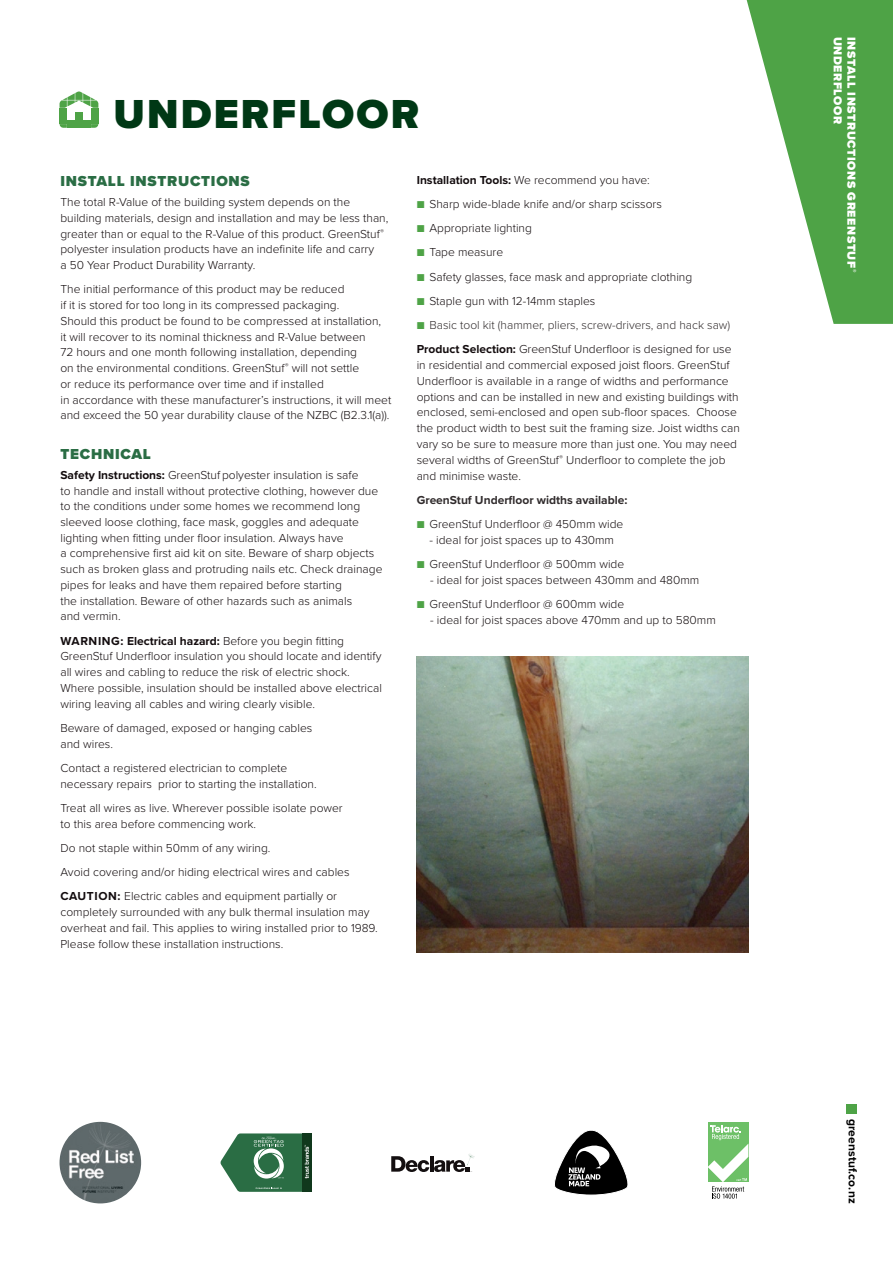
<style>
.page{position:relative;width:893px;height:1263px;background:#fff}
.page>*{position:absolute;margin:0;border:0;box-sizing:border-box;transform-origin:0 0}
.t1{font:900 42px "Proxima Nova";letter-spacing:.05em;color:#003815}
.t2{font:900 15px "Proxima Nova";letter-spacing:.05em;color:#2a6d44}
.t3{font:300 12px/15.8px "Proxima Nova";color:#130c0e}
.t4{font:300 12px/24.3px "Proxima Nova";color:#312c2d}
.t5{font:900 12px/13.5px "Proxima Nova";letter-spacing:.05em;color:#fff}
.t6{font:700 12px "Proxima Nova";color:#312c2d}
.t7{font:700 12px "Proxima Nova";letter-spacing:.01em;color:#000}
.s1{font-weight:700}
.s2{color:#4ea346}
.s3{font-weight:700;color:#130c0e}
.s4{color:#130c0e}
</style>
<div class="page">
<svg style="left:746px;top:0;width:147px;height:324px;fill:#4ea346"></svg>
<div style="left:847px;top:1104px;width:10px;height:9px;background:#4ea346"></div>
<div style="left:60px;top:108px;width:7px;height:8px;background:#4ea346"></div>
<div style="left:60px;top:116px;width:7px;height:8px;background:#4ea346"></div>
<div style="left:91px;top:108px;width:7px;height:8px;background:#4ea346"></div>
<svg style="left:60px;top:92px;width:38px;height:16px"></svg>
<div style="left:91px;top:116px;width:7px;height:8px;background:#4ea346"></div>
<div style="left:75px;top:112px;width:8px;height:12px;background:#4ea346"></div>
<svg style="left:60px;top:120px;width:38px;height:8px"></svg>
<div style="left:302px;top:1133px;width:10px;height:59px;background:#10381c"></div>
<svg style="left:221px;top:1133px;width:88px;height:59px"></svg>
<svg style="left:391px;top:1154px;width:84px;height:18px"></svg>
<img style="left:60px;top:1122px;width:81px;height:81px;border-radius:41px">
<svg style="left:554px;top:1130px;width:74px;height:65px"></svg>
<div style="left:708px;top:1122px;width:40px;height:60px;background:#6dc067"></div>
<svg style="left:708px;top:1125px;width:40px;height:73px"></svg>
<img style="left:417px;top:656px;width:331px;height:297px">
<h1 class="t1" style="left:114px;top:83px;width:307px">UNDERFLOOR</h1>
<p class="t2" style="left:60px;top:170px;width:191px">INSTALL INSTRUCTIONS</p>
<p class="t3" style="left:60px;top:194px;width:329px">The total R-Value of the building system depends on the building materials, design and installation and may be less than, greater than or equal to the R-Value of this product. GreenStuf<sup>® </sup>polyester insulation products have an indefinite life and carry<br>a 50 Year Product Durability Warranty.</p>
<p class="t3" style="left:60px;top:281px;width:332px">The initial performance of this product may be reduced<br>if it is stored for too long in its compressed packaging.<br>Should this product be found to be compressed at installation,<br>it will recover to its nominal thickness and R-Value between<br>72 hours and one month following installation, depending<br>on the environmental conditions. GreenStuf<sup>®</sup> will not settle<br>or reduce its performance over time and if installed<br>in accordance with these manufacturer’s instructions, it will meet and exceed the 50 year durability clause of the NZBC (B2.3.1(a)).</p>
<p class="t2" style="left:60px;top:443px;width:92px">TECHNICAL</p>
<p class="t3" style="left:60px;top:466px;width:324px"><span class="s1">Safety Instructions:</span> GreenStuf polyester insulation is safe<br>to handle and install without protective clothing, however due to the conditions under some homes we recommend long sleeved loose clothing, face mask, goggles and adequate lighting when fitting under floor insulation. Always have<br>a comprehensive first aid kit on site. Beware of sharp objects such as broken glass and protruding nails etc. Check drainage pipes for leaks and have them repaired before starting<br>the installation. Beware of other hazards such as animals<br>and vermin.</p>
<p class="t3" style="left:60px;top:632px;width:323px"><span class="s1">WARNING: Electrical hazard:</span> Before you begin fitting GreenStuf Underfloor insulation you should locate and identify all wires and cabling to reduce the risk of electric shock.<br>Where possible, insulation should be installed above electrical wiring leaving all cables and wiring clearly visible.</p>
<p class="t3" style="left:60px;top:719px;width:253px">Beware of damaged, exposed or hanging cables and wires.</p>
<p class="t3" style="left:60px;top:759px;width:258px">Contact a registered electrician to complete necessary repairs prior to starting the installation.</p>
<p class="t3" style="left:60px;top:799px;width:284px">Treat all wires as live. Wherever possible isolate power to this area before commencing work.</p>
<p class="t3" style="left:60px;top:835px;width:291px;line-height:24.3px">Do not staple within 50mm of any wiring.<br>Avoid covering and/or hiding electrical wires and cables<br><span class="s1">CAUTION:</span> Electric cables and equipment partially or</p>
<p class="t3" style="left:60px;top:904px;width:319px">completely surrounded with any bulk thermal insulation may overheat and fail. This applies to wiring installed prior to 1989.<br>Please follow these installation instructions.</p>
<p class="t3" style="left:417px;top:171px;width:235px"><span class="s1">Installation Tools:</span> We recommend you have:</p>
<p class="t3" style="left:417px;top:195px;width:247px"><span class="s2">■</span> Sharp wide-blade knife and/or sharp scissors</p>
<p class="t3" style="left:417px;top:220px;width:117px"><span class="s2">■</span> Appropriate lighting</p>
<p class="t3" style="left:417px;top:244px;width:88px"><span class="s2">■</span> Tape measure</p>
<p class="t3" style="left:417px;top:268px;width:277px"><span class="s2">■</span> Safety glasses, face mask and appropriate clothing</p>
<p class="t3" style="left:417px;top:292px;width:180px"><span class="s2">■</span> Staple gun with 12-14mm staples</p>
<p class="t4" style="left:417px;top:312px;width:316px"><span class="s2">■</span> Basic tool kit (hammer, pliers, screw-drivers, and hack saw)<br><span class="s3">Product Selection:</span> <span class="s4">GreenStuf Underfloor is designed for use</span></p>
<p class="t3" style="left:417px;top:357px;width:325px">in residential and commercial exposed joist floors. GreenStuf Underfloor is available in a range of widths and performance options and can be installed in new and existing buildings with enclosed, semi-enclosed and open sub-floor spaces. Choose the product width to best suit the framing size. Joist widths can vary so be sure to measure more than just one. You may need several widths of GreenStuf<sup>®</sup> Underfloor to complete the job and minimise waste.</p>
<p class="t6" style="left:417px;top:491px;width:212px">GreenStuf Underfloor widths available:</p>
<p class="t3" style="left:417px;top:516px;width:208px"><span class="s2">■</span> GreenStuf Underfloor @ 450mm wide</p>
<p class="t3" style="left:429px;top:531px;width:186px">- ideal for joist spaces up to 430mm</p>
<p class="t3" style="left:417px;top:556px;width:209px"><span class="s2">■</span> GreenStuf Underfloor @ 500mm wide</p>
<p class="t3" style="left:430px;top:571px;width:271px">- ideal for joist spaces between 430mm and 480mm</p>
<p class="t3" style="left:417px;top:596px;width:209px"><span class="s2">■</span> GreenStuf Underfloor @ 600mm wide</p>
<p class="t3" style="left:430px;top:611px;width:287px">- ideal for joist spaces above 470mm and up to 580mm</p>
<p class="t5" style="left:858px;top:37px;width:237px;rotate:90deg">INSTALL INSTRUCTIONS GREENSTUF<sup>®<br></sup>UNDERFLOOR</p>
<p class="t7" style="left:862px;top:1118px;width:86px;rotate:90deg">greenstuf.co.nz</p>
</div>
